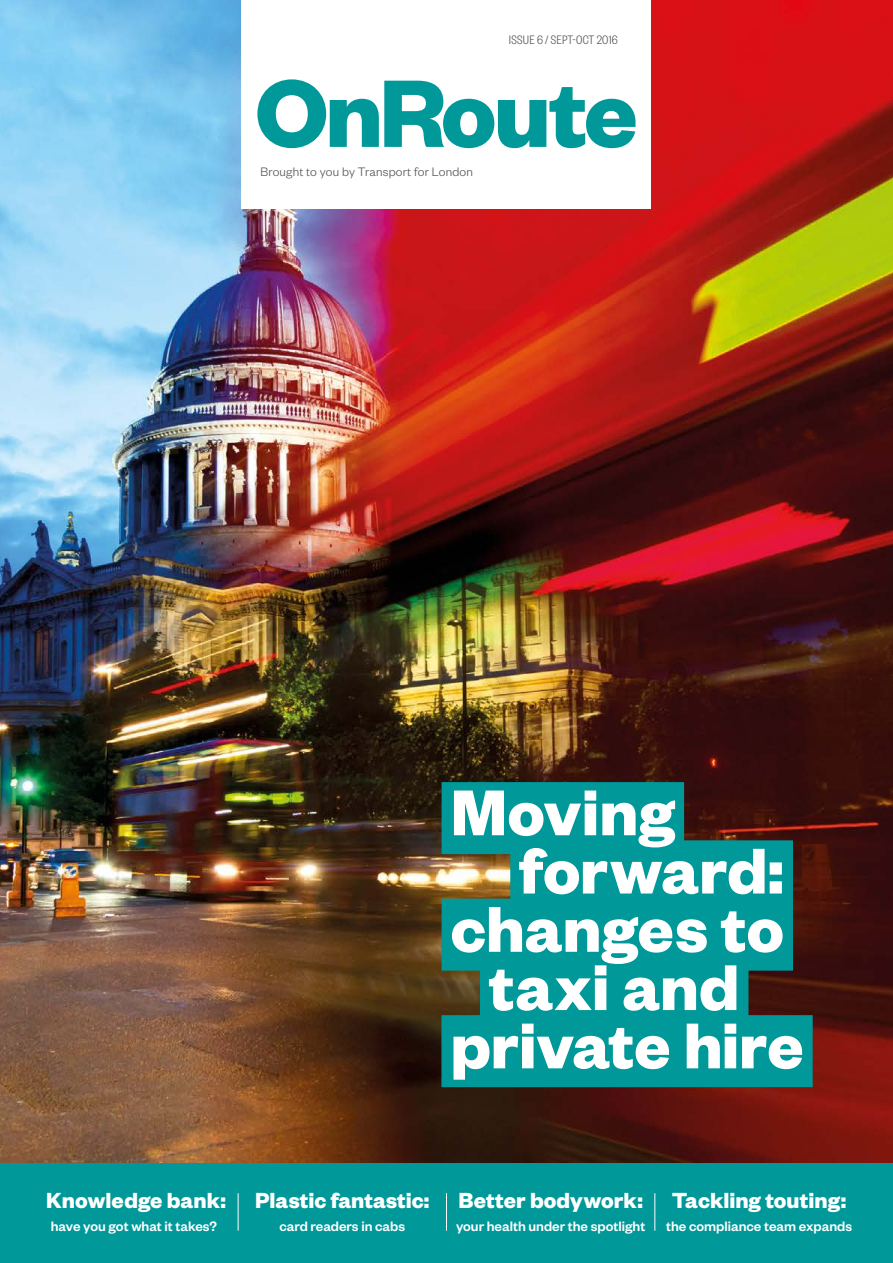
<style>
.page{position:relative;width:893px;height:1263px;background:#fff}
.page>*{position:absolute;margin:0;border:0;box-sizing:border-box;transform-origin:0 0}
.t1{font:700 70.95px "Founders Grotesk";color:#fff}
.t2{font:700 24px "Founders Grotesk";color:#fff}
.t3{font:500 15px "Founders Grotesk";color:#fff}
.t4{font:300 13.5px "Founders Grotesk";letter-spacing:.015em;color:#575756}
.t5{font:300 13.5px "Founders Grotesk Cond";letter-spacing:.015em;color:#575756}
</style>
<div class="page">
<img style="left:0;top:0;width:893px;height:1163px">
<div style="left:0;top:1163px;width:893px;height:100px;background:#009899"></div>
<hr style="left:238px;top:1193px;width:1px;height:38px;background:#fff">
<hr style="left:446px;top:1193px;width:1px;height:38px;background:#fff">
<hr style="left:654px;top:1193px;width:1px;height:38px;background:#fff">
<div style="left:242px;top:0;width:409px;height:208px;background:#fff"></div>
<svg style="left:257px;top:79px;width:379px;height:69px"></svg>
<div style="left:442px;top:782px;width:242px;height:72px;background:#009899"></div>
<div style="left:510px;top:840px;width:283px;height:72px;background:#009899"></div>
<div style="left:442px;top:899px;width:351px;height:72px;background:#009899"></div>
<div style="left:480px;top:957px;width:268px;height:72px;background:#009899"></div>
<div style="left:441px;top:1015px;width:372px;height:72px;background:#009899"></div>
<p class="t5" style="left:509px;top:32px;width:110px">ISSUE 6 / SEPT-OCT 2016</p>
<p class="t4" style="left:260px;top:164px;width:214px">Brought to you by Transport for London</p>
<h1 class="t1" style="left:450px;top:767px;width:226px">Moving</h1>
<h1 class="t1" style="left:519px;top:825px;width:266px">forward:</h1>
<h1 class="t1" style="left:450px;top:884px;width:335px">changes to</h1>
<h1 class="t1" style="left:489px;top:942px;width:252px">taxi and</h1>
<h1 class="t1" style="left:450px;top:1000px;width:355px">private hire</h1>
<h2 class="t2" style="left:46px;top:1185px;width:181px">Knowledge bank:</h2>
<p class="t3" style="left:51px;top:1216px;width:168px">have you got what it takes?</p>
<h2 class="t2" style="left:255px;top:1185px;width:176px">Plastic fantastic:</h2>
<p class="t3" style="left:279px;top:1216px;width:127px">card readers in cabs</p>
<h2 class="t2" style="left:458px;top:1185px;width:186px">Better bodywork:</h2>
<p class="t3" style="left:456px;top:1216px;width:191px">your health under the spotlight</p>
<h2 class="t2" style="left:672px;top:1185px;width:176px">Tackling touting:</h2>
<p class="t3" style="left:666px;top:1216px;width:187px">the compliance team expands</p>
</div>
